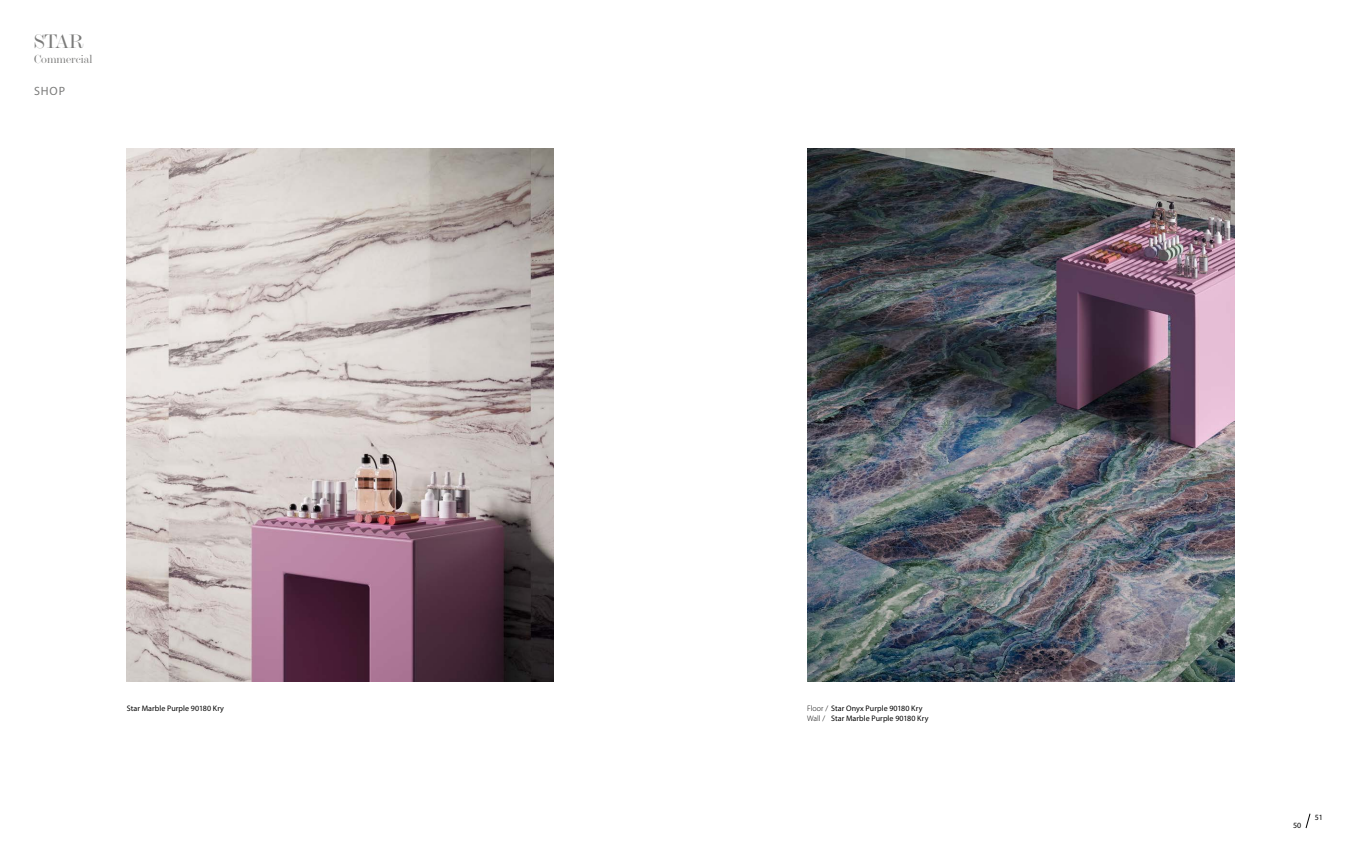
<style>
.page{position:relative;width:1361px;height:842px;background:#fff}
.page>*{position:absolute;margin:0;border:0;box-sizing:border-box;transform-origin:0 0}
.t1{font:100 20px "Baron MT Modern";color:#7b7b7a}
.t2{font:100 12px "Baron MT Modern";color:#7b7b7a}
.t3{font:12px "Myriad Pro";color:#7b7b7a}
.t4{font:8px/10px "Myriad Pro";letter-spacing:.01em;color:#000}
.s1{font-weight:300}
</style>
<div class="page">
<img style="left:807px;top:149px;width:427px;height:533px">
<img style="left:127px;top:149px;width:427px;height:533px">
<svg style="left:1305px;top:813px;width:5px;height:16px"></svg>
<h1 class="t1" style="left:34px;top:32px;width:51px">STAR</h1>
<h2 class="t2" style="left:34px;top:53px;width:60px">Commercial</h2>
<h2 class="t3" style="left:34px;top:83px;width:32px">SHOP</h2>
<p class="t4" style="left:127px;top:703px;width:99px">Star Marble Purple 90180 Kry</p>
<p class="t4" style="left:807px;top:703px;width:123px"><span class="s1">Floor /</span> Star Onyx Purple 90180 Kry<br><span class="s1">Wall /</span> Star Marble Purple 90180 Kry</p>
<p class="t4" style="left:1293px;top:820px;width:10px">50</p>
<p class="t4" style="left:1314px;top:812px;width:10px">51</p>
</div>
